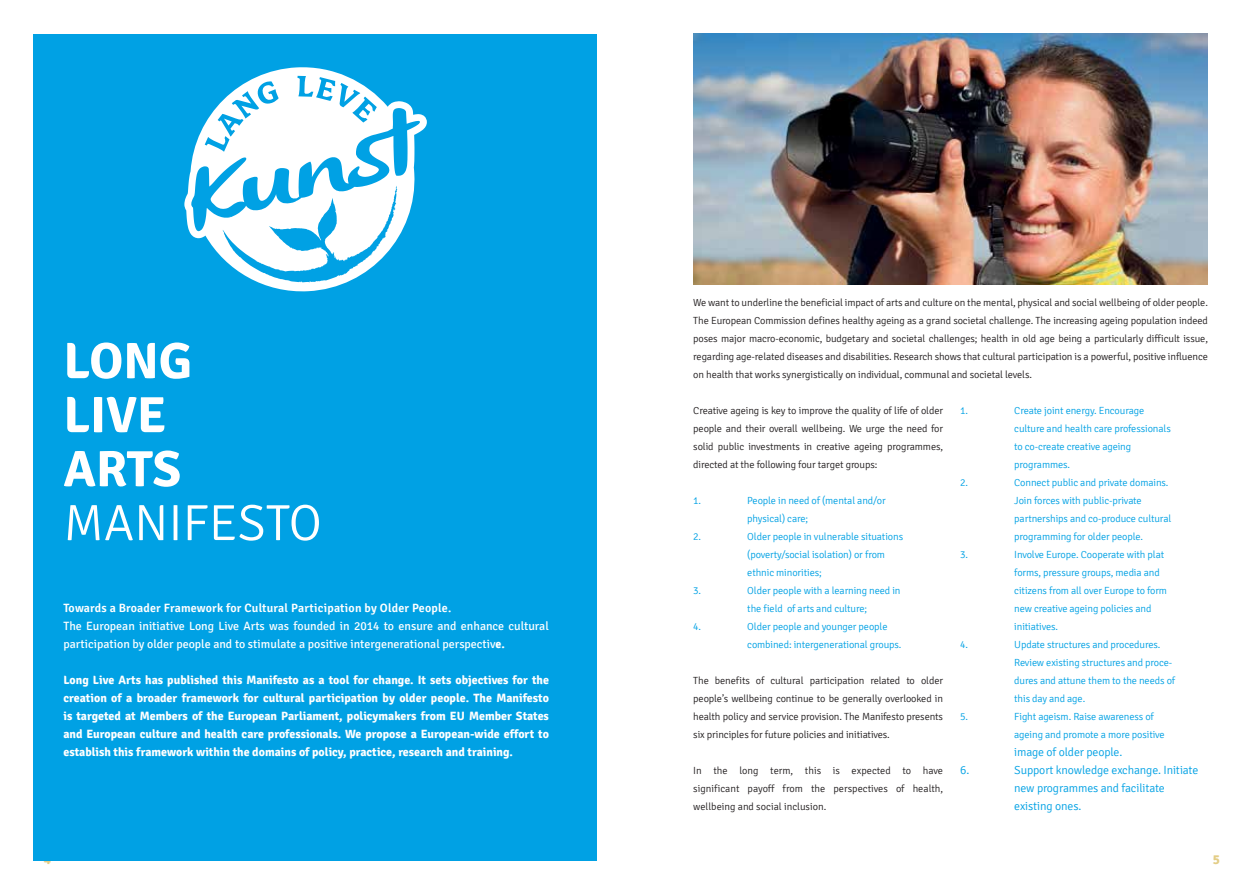
<style>
.page{position:relative;width:1259px;height:893px;background:#fff}
.page>*{position:absolute;margin:0;border:0;box-sizing:border-box;transform-origin:0 0}
.t1{font:700 50.85px/54px "Signika";color:#fff}
.t2{font:300 50.85px "Signika";color:#fff}
.t3{font:700 13.5px "Signika";color:#e3cd86}
.t4{font:700 12px/18px "Signika";color:#fff;text-align:justify}
.t5{font:12px/18px "Signika";color:#fff}
.t6{font:600 12px "Signika";letter-spacing:.015em;color:#fff}
.t7{font:300 11.85px/18px "Signika";letter-spacing:-.01em;color:#00a1e4}
.t8{font:300 10.35px/18px "Signika";letter-spacing:-.01em;color:#231f20;text-align:justify}
.t9{font:300 10.35px/18px "Signika";letter-spacing:-.01em;color:#00a1e4}
.s1{font-weight:700}
</style>
<div class="page">
<div style="left:33px;top:34px;width:564px;height:826px;background:#00a1e4"></div>
<svg style="left:184px;top:67px;width:243px;height:225px;fill:#fff"></svg>
<svg style="left:224px;top:119px;width:8px;height:7px"></svg>
<svg style="left:230px;top:216px;width:40px;height:17px"></svg>
<svg style="left:276px;top:233px;width:4px;height:8px"></svg>
<svg style="left:273px;top:196px;width:6px;height:14px"></svg>
<img style="left:693px;top:34px;width:515px;height:250px">
<h1 class="t1" style="left:63px;top:335px;width:130px">LONG<br>LIVE<br>ARTS</h1>
<h1 class="t2" style="left:63px;top:495px;width:260px">MANIFESTO</h1>
<p class="t6" style="left:63px;top:601px;width:389px">Towards a Broader Framework for Cultural Participation by Older People.</p>
<p class="t5" style="left:63px;top:617px;width:487px">The European initiative Long Live Arts was founded in 2014 to ensure and enhance cultural participation by older people and to stimulate a positive intergenerational perspectiv<span class="s1">e.</span></p>
<p class="t4" style="left:63px;top:671px;width:487px">Long Live Arts has published this Manifesto as a tool for change. It sets objectives for the creation of a broader framework for cultural participation by older people. The Manifesto is targeted at Members of the European Parliament, policymakers from EU Member States and European culture and health care professionals. We propose a European-wide effort to establish this framework within the domains of policy, practice, research and training.</p>
<p class="t8" style="left:693px;top:294px;width:516px">We want to underline the beneficial impact of arts and culture on the mental, physical and social wellbeing of older people.<br>The European Commission defines healthy ageing as a grand societal challenge. The increasing ageing population indeed poses major macro-economic, budgetary and societal challenges; health in old age being a particularly difficult issue, regarding age-related diseases and disabilities. Research shows that cultural participation is a powerful, positive influence on health that works synergistically on individual, communal and societal levels.</p>
<p class="t8" style="left:693px;top:402px;width:251px">Creative ageing is key to improve the quality of life of older people and their overall wellbeing. We urge the need for solid public investments in creative ageing programmes, directed at the following four target groups:</p>
<p class="t9" style="left:693px;top:492px;width:9px">1.</p>
<p class="t9" style="left:747px;top:492px;width:140px">People in need of (mental and/or physical) care;</p>
<p class="t9" style="left:693px;top:528px;width:9px">2.</p>
<p class="t9" style="left:747px;top:528px;width:157px">Older people in vulnerable situations (poverty/social isolation) or from ethnic minorities;</p>
<p class="t9" style="left:693px;top:582px;width:9px">3.</p>
<p class="t9" style="left:747px;top:582px;width:155px">Older people with a learning need in the field of arts and culture;</p>
<p class="t9" style="left:693px;top:618px;width:9px">4.</p>
<p class="t9" style="left:747px;top:618px;width:156px">Older people and younger people combined: intergenerational groups.</p>
<p class="t8" style="left:693px;top:672px;width:251px">The benefits of cultural participation related to older people’s wellbeing continue to be generally overlooked in health policy and service provision. The Manifesto presents six principles for future policies and initiatives.</p>
<p class="t8" style="left:693px;top:762px;width:251px">In the long term, this is expected to have significant payoff from the perspectives of health, wellbeing and social inclusion.</p>
<p class="t9" style="left:960px;top:402px;width:9px">1.</p>
<p class="t9" style="left:1014px;top:402px;width:158px">Create joint energy. Encourage culture and health care professionals to co-create creative ageing programmes.</p>
<p class="t9" style="left:960px;top:474px;width:9px">2.</p>
<p class="t9" style="left:1014px;top:474px;width:159px">Connect public and private domains.<br>Join forces with public-private partnerships and co-produce cultural programming for older people.</p>
<p class="t9" style="left:960px;top:546px;width:9px">3.</p>
<p class="t9" style="left:1014px;top:546px;width:154px">Involve Europe. Cooperate with plat forms, pressure groups, media and citizens from all over Europe to form new creative ageing policies and initiatives.</p>
<p class="t9" style="left:960px;top:636px;width:9px">4.</p>
<p class="t9" style="left:1014px;top:636px;width:162px">Update structures and procedures.<br>Review existing structures and proce&shy;dures and attune them to the needs of this day and age.</p>
<p class="t9" style="left:960px;top:708px;width:9px">5.</p>
<p class="t9" style="left:1014px;top:708px;width:152px">Fight ageism. Raise awareness of ageing and promote a more positive</p>
<p class="t7" style="left:1014px;top:743px;width:110px">image of older people.</p>
<p class="t7" style="left:960px;top:761px;width:11px">6.</p>
<p class="t7" style="left:1014px;top:761px;width:186px">Support knowledge exchange. Initiate new programmes and facilitate existing ones.</p>
<h2 class="t3" style="left:44px;top:851px;width:9px">4</h2>
<h2 class="t3" style="left:1212px;top:851px;width:9px">5</h2>
</div>
